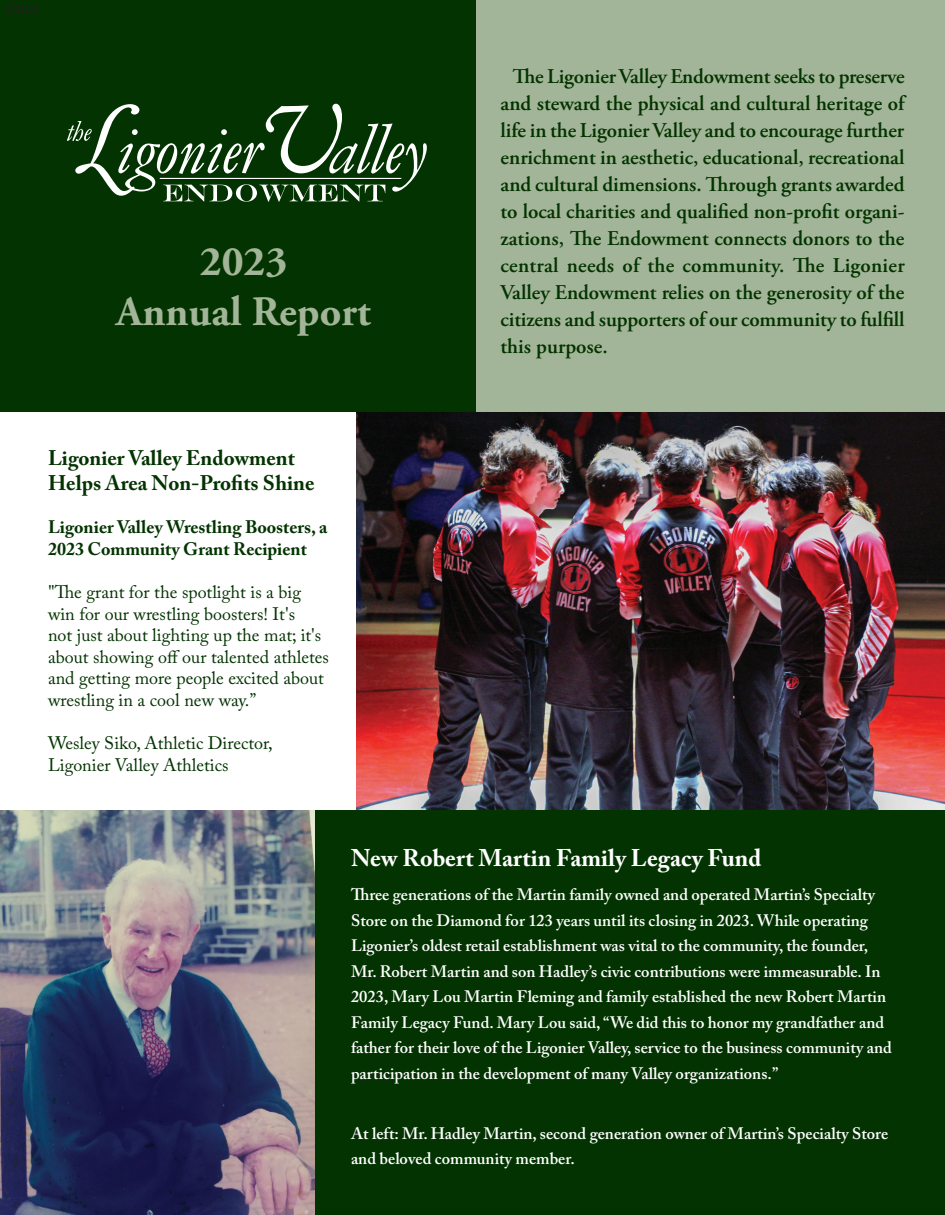
<style>
.page{position:relative;width:945px;height:1215px;background:#fff}
.page>*{position:absolute;margin:0;border:0;box-sizing:border-box;transform-origin:0 0}
.t1{font:700 42px/50.4px "Adobe Garamond Pro";color:#a3b598;text-align:center}
.t2{font:700 24px "Adobe Caslon Pro";color:#fff}
.t3{font:600 21px/27px "Adobe Garamond Pro";letter-spacing:-.005em;color:#033300;text-align:justify}
.t4{font:700 21px/25.2px "Adobe Caslon Pro";color:#033300}
.t5{font:18px/21.6px "Adobe Caslon Pro";color:#033300}
.t6{font:700 18px/21.6px "Adobe Caslon Pro";color:#033300}
.t7{font:18px "Adobe Caslon Pro";color:#231f20}
.t8{font:600 16.5px/25.5px "Adobe Caslon Pro";color:#fff}
</style>
<div class="page">
<img style="left:357px;top:412px;width:588px;height:398px">
<div style="left:476px;top:0;width:469px;height:412px;background:#a3b598"></div>
<div style="left:0;top:0;width:476px;height:412px;background:#033300"></div>
<svg style="left:67px;top:104px;width:360px;height:98px"></svg>
<img style="left:0;top:810px;width:316px;height:405px">
<div style="left:316px;top:810px;width:629px;height:405px;background:#033300"></div>
<p class="t7" style="left:5px;top:-4px;width:37px">since</p>
<h1 class="t1" style="left:116px;top:237px;width:256px">2023<br>Annual Report</h1>
<p class="t4" style="left:48px;top:445px;width:268px">Ligonier Valley Endowment<br>Helps Area Non-Profits Shine</p>
<p class="t6" style="left:48px;top:516px;width:281px">Ligonier Valley Wrestling Boosters, a<br>2023 Community Grant Recipient</p>
<p class="t5" style="left:48px;top:581px;width:282px">"The grant for the spotlight is a big win for our wrestling boosters! It's<br>not just about lighting up the mat; it's about showing off our talented athletes and getting more people excited about wrestling in a cool new way.”</p>
<p class="t5" style="left:48px;top:732px;width:226px">Wesley Siko, Athletic Director,<br>Ligonier Valley Athletics</p>
<p class="t3" style="left:501px;top:63px;width:406px;text-indent:12px">The Ligonier Valley Endowment seeks to preserve and steward the physical and cultural heritage of life in the Ligonier Valley and to encourage further enrichment in aesthetic, educational, recreational and cultural dimensions. Through grants awarded to local charities and qualified non-profit organi&shy;zations, The Endowment connects donors to the central needs of the community. The Ligonier Valley Endowment relies on the generosity of the citizens and supporters of our community to fulfill this purpose.</p>
<h2 class="t2" style="left:351px;top:844px;width:412px">New Robert Martin Family Legacy Fund</h2>
<p class="t8" style="left:351px;top:882px;width:542px">Three generations of the Martin family owned and operated Martin’s Specialty Store on the Diamond for 123 years until its closing in 2023. While operating Ligonier’s oldest retail establishment was vital to the community, the founder, Mr. Robert Martin and son Hadley’s civic contributions were immeasurable. In 2023, Mary Lou Martin Fleming and family established the new Robert Martin Family Legacy Fund. Mary Lou said, “We did this to honor my grandfather and father for their love of the Ligonier Valley, service to the business community and participation in the development of many Valley organizations.”</p>
<p class="t8" style="left:351px;top:1120px;width:539px">At left: Mr. Hadley Martin, second generation owner of Martin’s Specialty Store and beloved community member.</p>
</div>
